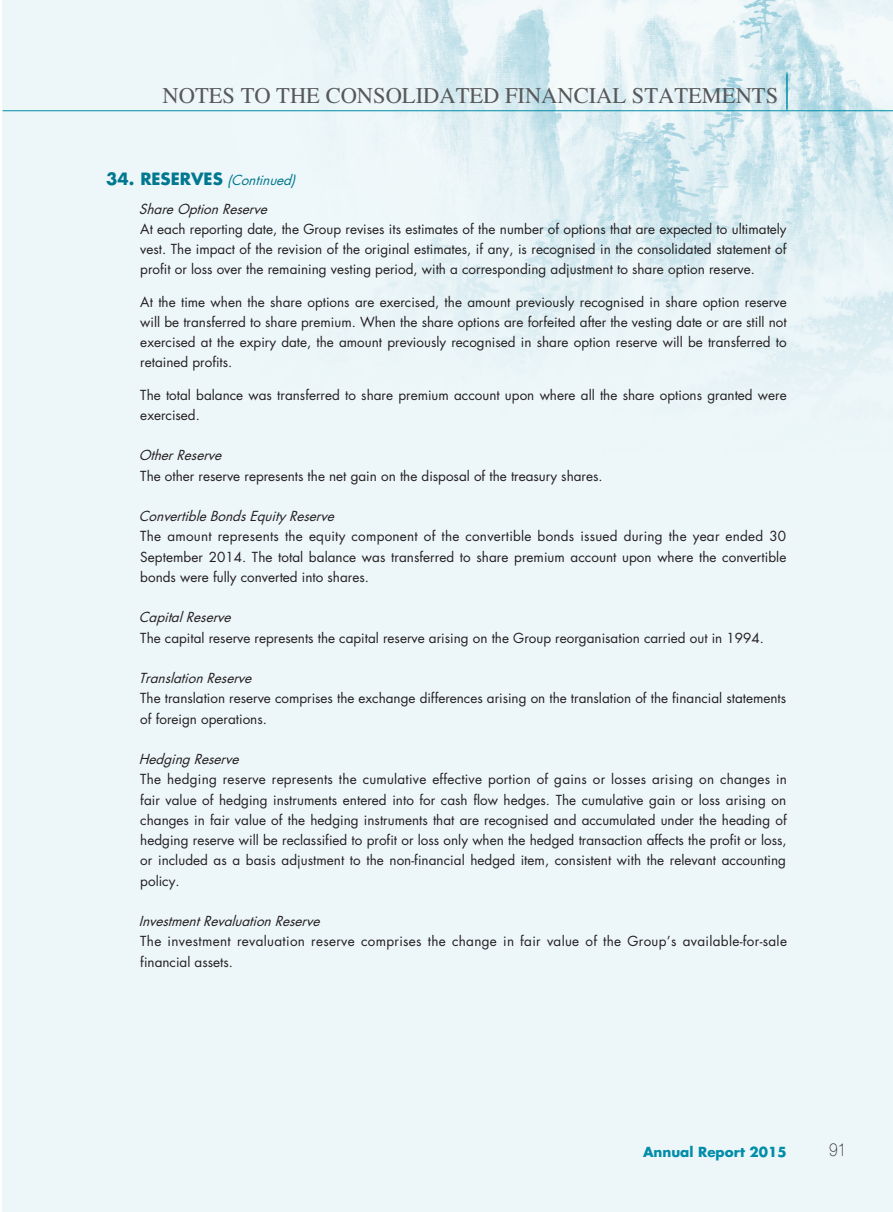
<style>
.page{position:relative;width:893px;height:1212px;background:#fff}
.page>*{position:absolute;margin:0;border:0;box-sizing:border-box;transform-origin:0 0}
.t1{font:22.5px "Times LT Std";color:#57585a}
.t2{font:100 18px "Helvetica Neue LT Std";color:#231f20;scale:.85 1}
._3__標題{font:700 16.5px "Futura Std";color:#007890}
._1__內文{font:13.5px/20.2px "Futura Std";color:#231f20;text-align:justify}
._5__副副標題{font:italic 13.5px "Futura Std";color:#231f20}
._1__內文-2{font:13.5px/20.2px "Futura Std";letter-spacing:.025em;color:#231f20}
.t3{font:700 13.5px "Futura Std";color:#008da8}
.s1{font-weight:400;font-style:italic;font-size:13.5px}
</style>
<div class="page">
<img style="left:3px;top:0;width:890px;height:1212px">
<hr style="left:787px;top:72px;width:1px;height:37px;background:#008da8">
<hr style="left:787px;top:74px;width:1px;height:37px;background:#008da8">
<hr style="left:3px;top:110px;width:890px;height:1px;background:#008da8">
<h1 class="t1" style="left:163px;top:83px;width:617px">NOTES TO THE CONSOLIDATED FINANCIAL STATEMENTS</h1>
<p class="_3__標題" style="left:106px;top:168px;width:195px">34. RESERVES <span class="s1">(Continued)</span></p>
<p class="_5__副副標題" style="left:139px;top:200px;width:134px">Share Option Reserve</p>
<p class="_1__內文" style="left:140px;top:219px;width:648px">At each reporting date, the Group revises its estimates of the number of options that are expected to ultimately vest. The impact of the revision of the original estimates, if any, is recognised in the consolidated statement of profit or loss over the remaining vesting period, with a corresponding adjustment to share option reserve.</p>
<p class="_1__內文" style="left:140px;top:292px;width:648px">At the time when the share options are exercised, the amount previously recognised in share option reserve will be transferred to share premium. When the share options are forfeited after the vesting date or are still not exercised at the expiry date, the amount previously recognised in share option reserve will be transferred to retained profits.</p>
<p class="_1__內文" style="left:140px;top:385px;width:648px">The total balance was transferred to share premium account upon where all the share options granted were exercised.</p>
<p class="_5__副副標題" style="left:139px;top:447px;width:88px">Other Reserve</p>
<p class="_1__內文" style="left:140px;top:466px;width:464px">The other reserve represents the net gain on the disposal of the treasury shares.</p>
<p class="_5__副副標題" style="left:139px;top:507px;width:201px">Convertible Bonds Equity Reserve</p>
<p class="_1__內文" style="left:140px;top:526px;width:647px">The amount represents the equity component of the convertible bonds issued during the year ended 30<br>September 2014. The total balance was transferred to share premium account upon where the convertible bonds were fully converted into shares.</p>
<p class="_5__副副標題" style="left:139px;top:609px;width:98px">Capital Reserve</p>
<p class="_1__內文" style="left:140px;top:628px;width:625px">The capital reserve represents the capital reserve arising on the Group reorganisation carried out in 1994.</p>
<p class="_5__副副標題" style="left:139px;top:669px;width:118px">Translation Reserve</p>
<p class="_1__內文" style="left:140px;top:688px;width:647px">The translation reserve comprises the exchange differences arising on the translation of the financial statements of foreign operations.</p>
<p class="_5__副副標題" style="left:139px;top:750px;width:106px">Hedging Reserve</p>
<p class="_1__內文" style="left:140px;top:769px;width:648px">The hedging reserve represents the cumulative effective portion of gains or losses arising on changes in fair value of hedging instruments entered into for cash flow hedges. The cumulative gain or loss arising on changes in fair value of the hedging instruments that are recognised and accumulated under the heading of hedging reserve will be reclassified to profit or loss only when the hedged transaction affects the profit or loss, or included as a basis adjustment to the non-financial hedged item, consistent with the relevant accounting policy.</p>
<p class="_5__副副標題" style="left:139px;top:912px;width:187px">Investment Revaluation Reserve</p>
<p class="_1__內文-2" style="left:140px;top:931px;width:648px">The investment revaluation reserve comprises the change in fair value of the Group’s available-for-sale financial assets.</p>
<p class="t3" style="left:643px;top:1142px;width:145px">Annual Report 2015</p>
<h2 class="t2" style="left:829px;top:1139px;width:22px">91</h2>
</div>
